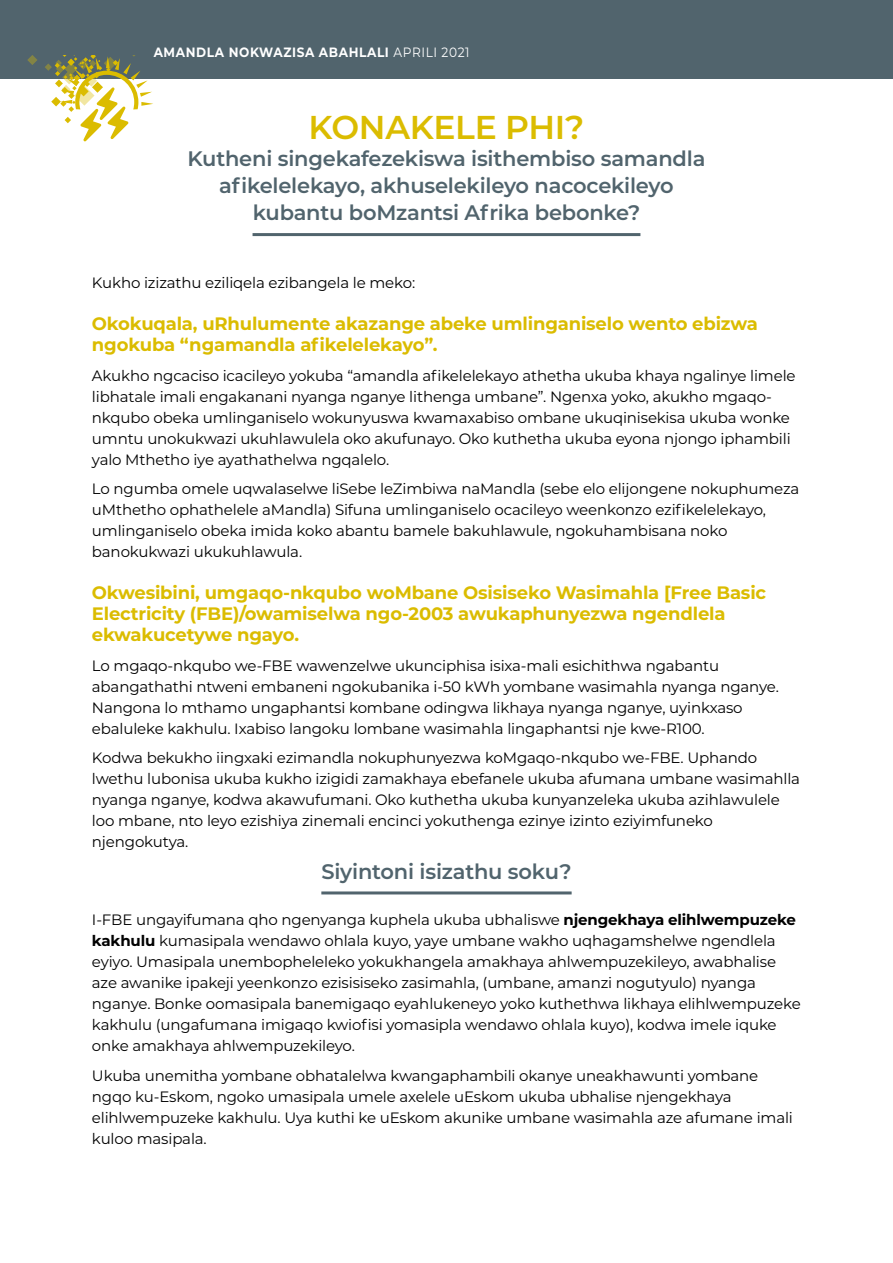
<style>
.page{position:relative;width:893px;height:1263px;background:#fff}
.page>*{position:absolute;margin:0;border:0;box-sizing:border-box;transform-origin:0 0}
.t1{font:600 33px "Montserrat";letter-spacing:-.01em;color:#dbbc00}
.t2{font:600 21px/27px "Montserrat";letter-spacing:-.01em;color:#51646d;text-align:center}
.t3{font:700 18px/21px "Montserrat";letter-spacing:-.01em;color:#dbbc00}
.t4{font:15px/21px "Montserrat";letter-spacing:-.01em;color:#000}
.t5{font:700 13.5px "Montserrat";letter-spacing:.05em;color:#fff;scale:.9 1}
.s1{font-weight:400}
.s2{font-weight:700}
</style>
<div class="page">
<div style="left:0;top:0;width:893px;height:78px;background:#51646d"></div>
<svg style="left:27px;top:55px;width:126px;height:87px"></svg>
<hr style="left:253px;top:233px;width:387px;height:3px;background:#51646d">
<hr style="left:321px;top:891px;width:251px;height:3px;background:#51646d">
<p class="t5" style="left:154px;top:43px;width:352px">AMANDLA NOKWAZISA ABAHLALI <span class="s1">APRILI 2021</span></p>
<h1 class="t1" style="left:309px;top:104px;width:277px">KONAKELE PHI?</h1>
<h2 class="t2" style="left:188px;top:144px;width:519px">Kutheni singekafezekiswa isithembiso samandla afikelelekayo, akhuselekileyo nacocekileyo kubantu boMzantsi Afrika bebonke?</h2>
<p class="t4" style="left:92px;top:271px;width:325px">Kukho izizathu eziliqela ezibangela le meko:</p>
<p class="t3" style="left:92px;top:312px;width:667px">Okokuqala, uRhulumente akazange abeke umlinganiselo wento ebizwa ngokuba “ngamandla afikelelekayo”.</p>
<p class="t4" style="left:92px;top:364px;width:705px">Akukho ngcaciso icacileyo yokuba “amandla afikelelekayo athetha ukuba khaya ngalinye limele libhatale imali engakanani nyanga nganye lithenga umbane”. Ngenxa yoko, akukho mgaqo&shy;nkqubo obeka umlinganiselo wokunyuswa kwamaxabiso ombane ukuqinisekisa ukuba wonke umntu unokukwazi ukuhlawulela oko akufunayo. Oko kuthetha ukuba eyona njongo iphambili yalo Mthetho iye ayathathelwa ngqalelo.</p>
<p class="t4" style="left:92px;top:478px;width:709px">Lo ngumba omele uqwalaselwe liSebe leZimbiwa naMandla (sebe elo elijongene nokuphumeza uMthetho ophathelele aMandla) Sifuna umlinganiselo ocacileyo weenkonzo ezifikelelekayo, umlinganiselo obeka imida koko abantu bamele bakuhlawule, ngokuhambisana noko banokukwazi ukukuhlawula.</p>
<p class="t3" style="left:92px;top:582px;width:676px">Okwesibini, umgaqo-nkqubo woMbane Osisiseko Wasimahla [Free Basic<br>Electricity (FBE)/owamiselwa ngo-2003 awukaphunyezwa ngendlela ekwakucetywe ngayo.</p>
<p class="t4" style="left:92px;top:654px;width:688px">Lo mgaqo-nkqubo we-FBE wawenzelwe ukunciphisa isixa-mali esichithwa ngabantu abangathathi ntweni embaneni ngokubanika i-50 kWh yombane wasimahla nyanga nganye.<br>Nangona lo mthamo ungaphantsi kombane odingwa likhaya nyanga nganye, uyinkxaso ebaluleke kakhulu. Ixabiso langoku lombane wasimahla lingaphantsi nje kwe-R100.</p>
<p class="t4" style="left:92px;top:747px;width:710px">Kodwa bekukho iingxaki ezimandla nokuphunyezwa koMgaqo-nkqubo we-FBE. Uphando lwethu lubonisa ukuba kukho izigidi zamakhaya ebefanele ukuba afumana umbane wasimahlla nyanga nganye, kodwa akawufumani. Oko kuthetha ukuba kunyanzeleka ukuba azihlawulele loo mbane, nto leyo ezishiya zinemali encinci yokuthenga ezinye izinto eziyimfuneko njengokutya.</p>
<h2 class="t2" style="left:321px;top:857px;width:252px">Siyintoni isizathu soku?</h2>
<p class="t4" style="left:92px;top:909px;width:710px">I-FBE ungayifumana qho ngenyanga kuphela ukuba ubhaliswe <span class="s2">njengekhaya elihlwempuzeke kakhulu</span> kumasipala wendawo ohlala kuyo, yaye umbane wakho uqhagamshelwe ngendlela eyiyo. Umasipala unembopheleleko yokukhangela amakhaya ahlwempuzekileyo, awabhalise aze awanike ipakeji yeenkonzo ezisisiseko zasimahla, (umbane, amanzi nogutyulo) nyanga nganye. Bonke oomasipala banemigaqo eyahlukeneyo yoko kuthethwa likhaya elihlwempuzeke kakhulu (ungafumana imigaqo kwiofisi yomasipla wendawo ohlala kuyo), kodwa imele iquke onke amakhaya ahlwempuzekileyo.</p>
<p class="t4" style="left:92px;top:1064px;width:702px">Ukuba unemitha yombane obhatalelwa kwangaphambili okanye uneakhawunti yombane ngqo ku-Eskom, ngoko umasipala umele axelele uEskom ukuba ubhalise njengekhaya elihlwempuzeke kakhulu. Uya kuthi ke uEskom akunike umbane wasimahla aze afumane imali kuloo masipala.</p>
</div>
